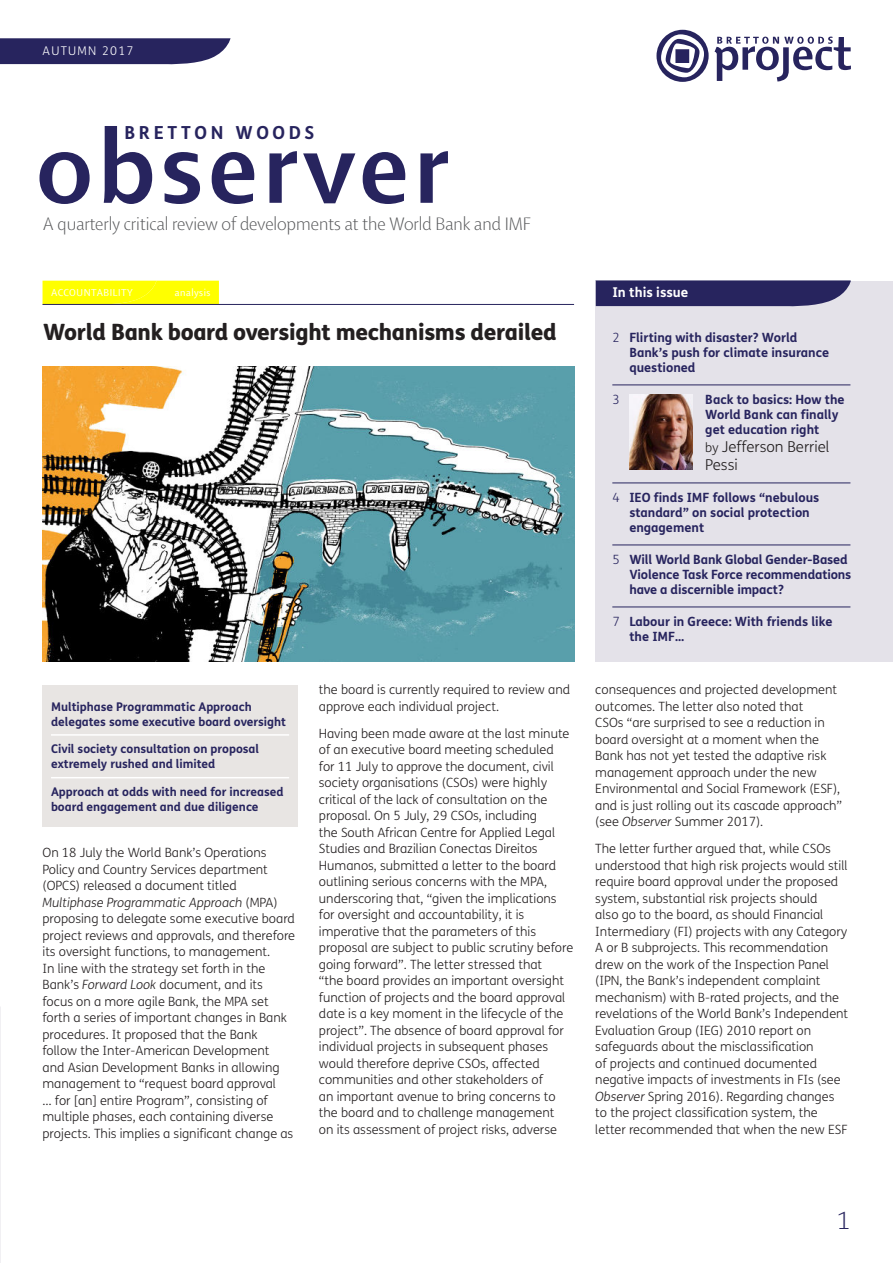
<style>
.page{position:relative;width:893px;height:1263px;background:#fff}
.page>*{position:absolute;margin:0;border:0;box-sizing:border-box;transform-origin:0 0}
.t1{font:108.45px "Shaker RB";letter-spacing:.05em;color:#27245e}
.t2{font:28.5px "Shaker RL";color:#27245e}
.t3{font:800 22.5px "FS Me";letter-spacing:-.015em;color:#231f20}
.t4{font:19.5px "Shaker RL";color:#57585a}
.t5{font:700 18px "FS Me";letter-spacing:.205em;color:#27245e}
.t6{font:300 15px/18px "FS Me";color:#231f20}
.t7{font:700 13.5px "FS Me";color:#fff}
.t8{font:300 12.75px/16.5px "FS Me";color:#231f20}
.t9{font:700 12.75px/15px "FS Me";color:#27245e}
.t10{font:300 12.75px "FS Me";color:#27245e}
.t11{font:700 12px/15px "FS Me";color:#27245e}
.t12{font:300 12px "FS Me";letter-spacing:.11em;color:#fff}
.t13{font:10.8px "Shaker R";letter-spacing:.05em;color:#fff}
.s1{font-style:italic}
.s2{font-weight:300}
.s3{font-size:12.75px}
</style>
<div class="page">
<svg style="left:0;top:38px;width:231px;height:27px;background:#3b396d"></svg>
<svg style="left:656px;top:30px;width:195px;height:52px"></svg>
<div style="left:43px;top:686px;width:255px;height:141px;background:#e8e5e3"></div>
<img style="left:43px;top:366px;width:531px;height:295px">
<div style="left:43px;top:281px;width:176px;height:23px;background:#ff0"></div>
<hr style="left:43px;top:304px;width:531px;height:1px;background:#27245e">
<hr style="left:51px;top:734px;width:238px;height:2px;background:#fff">
<hr style="left:51px;top:777px;width:238px;height:1px;background:#fff">
<div style="left:595px;top:281px;width:298px;height:380px;background:#e4e2e9"></div>
<hr style="left:612px;top:385px;width:238px;height:1px;background:#27245e">
<hr style="left:612px;top:483px;width:238px;height:1px;background:#27245e">
<hr style="left:612px;top:545px;width:238px;height:1px;background:#27245e">
<hr style="left:612px;top:607px;width:238px;height:1px;background:#27245e">
<img style="left:629px;top:394px;width:63px;height:76px">
<div style="left:595px;top:281px;width:256px;height:25px;background:#27245e"></div>
<p class="t12" style="left:43px;top:45px;width:92px">AUTUMN 2017</p>
<h3 class="t5" style="left:124px;top:122px;width:192px">BRETTON WOODS</h3>
<h1 class="t1" style="left:36px;top:102px;width:414px">observer</h1>
<h3 class="t4" style="left:43px;top:216px;width:490px">A quarterly critical review of developments at the World Bank and IMF</h3>
<p class="t13" style="left:51px;top:286px;width:83px">ACCOUNTABILITY</p>
<p class="t13" style="left:175px;top:288px;width:37px">analysis</p>
<h3 class="t3" style="left:43px;top:323px;width:515px">World Bank board oversight mechanisms derailed</h3>
<p class="t11" style="left:51px;top:700px;width:237px">Multiphase Programmatic Approach delegates some executive board oversight</p>
<p class="t11" style="left:51px;top:743px;width:210px">Civil society consultation on proposal extremely rushed and limited</p>
<p class="t11" style="left:51px;top:785px;width:234px">Approach at odds with need for increased board engagement and due diligence</p>
<p class="t8" style="left:43px;top:845px;width:254px">On 18 July the World Bank’s Operations Policy and Country Services department (OPCS) released a document titled <span class="s1">Multiphase Programmatic Approach</span> (MPA) proposing to delegate some executive board project reviews and approvals, and therefore its oversight functions, to management.<br>In line with the strategy set forth in the Bank’s <span class="s1">Forward Look</span> document, and its focus on a more agile Bank, the MPA set forth a series of important changes in Bank procedures. It proposed that the Bank follow the Inter-American Development<br>and Asian Development Banks in allowing management to “request board approval<br>… for [an] entire Program”, consisting of multiple phases, each containing diverse projects. This implies a significant change as</p>
<p class="t8" style="left:319px;top:682px;width:253px">the board is currently required to review and approve each individual project.</p>
<p class="t8" style="left:319px;top:726px;width:256px">Having been made aware at the last minute of an executive board meeting scheduled<br>for 11 July to approve the document, civil society organisations (CSOs) were highly critical of the lack of consultation on the proposal. On 5 July, 29 CSOs, including<br>the South African Centre for Applied Legal Studies and Brazilian Conectas Direitos Humanos, submitted a letter to the board outlining serious concerns with the MPA, underscoring that, “given the implications for oversight and accountability, it is imperative that the parameters of this proposal are subject to public scrutiny before going forward”. The letter stressed that<br>“the board provides an important oversight function of projects and the board approval date is a key moment in the lifecycle of the project”. The absence of board approval for individual projects in subsequent phases would therefore deprive CSOs, affected communities and other stakeholders of<br>an important avenue to bring concerns to the board and to challenge management<br>on its assessment of project risks, adverse</p>
<p class="t7" style="left:612px;top:285px;width:78px">In this issue</p>
<p class="t9" style="left:629px;top:331px;width:201px;text-indent:-17px"><span class="s2">2</span> Flirting with disaster? World<br>Bank’s push for climate insurance questioned</p>
<p class="t10" style="left:612px;top:393px;width:9px">3</p>
<p class="t9" style="left:705px;top:393px;width:141px">Back to basics: How the<br>World Bank can finally get education right</p>
<p class="t6" style="left:705px;top:439px;width:126px"><span class="s3">by</span> Jefferson Berriel<br>Pessi</p>
<p class="t9" style="left:629px;top:491px;width:192px;text-indent:-17px"><span class="s2">4</span> IEO finds IMF follows “nebulous standard” on social protection engagement</p>
<p class="t9" style="left:629px;top:553px;width:224px;text-indent:-17px"><span class="s2">5</span> Will World Bank Global Gender-Based<br>Violence Task Force recommendations have a discernible impact?</p>
<p class="t9" style="left:629px;top:615px;width:205px;text-indent:-17px"><span class="s2">7</span> Labour in Greece: With friends like the IMF…</p>
<p class="t8" style="left:595px;top:682px;width:248px">consequences and projected development outcomes. The letter also noted that<br>CSOs “are surprised to see a reduction in board oversight at a moment when the Bank has not yet tested the adaptive risk management approach under the new Environmental and Social Framework (ESF), and is just rolling out its cascade approach” (see <span class="s1">Observer</span> Summer 2017).</p>
<p class="t8" style="left:595px;top:841px;width:254px">The letter further argued that, while CSOs understood that high risk projects would still require board approval under the proposed system, substantial risk projects should<br>also go to the board, as should Financial Intermediary (FI) projects with any Category A or B subprojects. This recommendation drew on the work of the Inspection Panel (IPN, the Bank’s independent complaint mechanism) with B-rated projects, and the revelations of the World Bank’s Independent Evaluation Group (IEG) 2010 report on safeguards about the misclassification<br>of projects and continued documented negative impacts of investments in FIs (see <span class="s1">Observer</span> Spring 2016). Regarding changes to the project classification system, the letter recommended that when the new ESF</p>
<h2 class="t2" style="left:836px;top:1202px;width:16px">1</h2>
</div>
